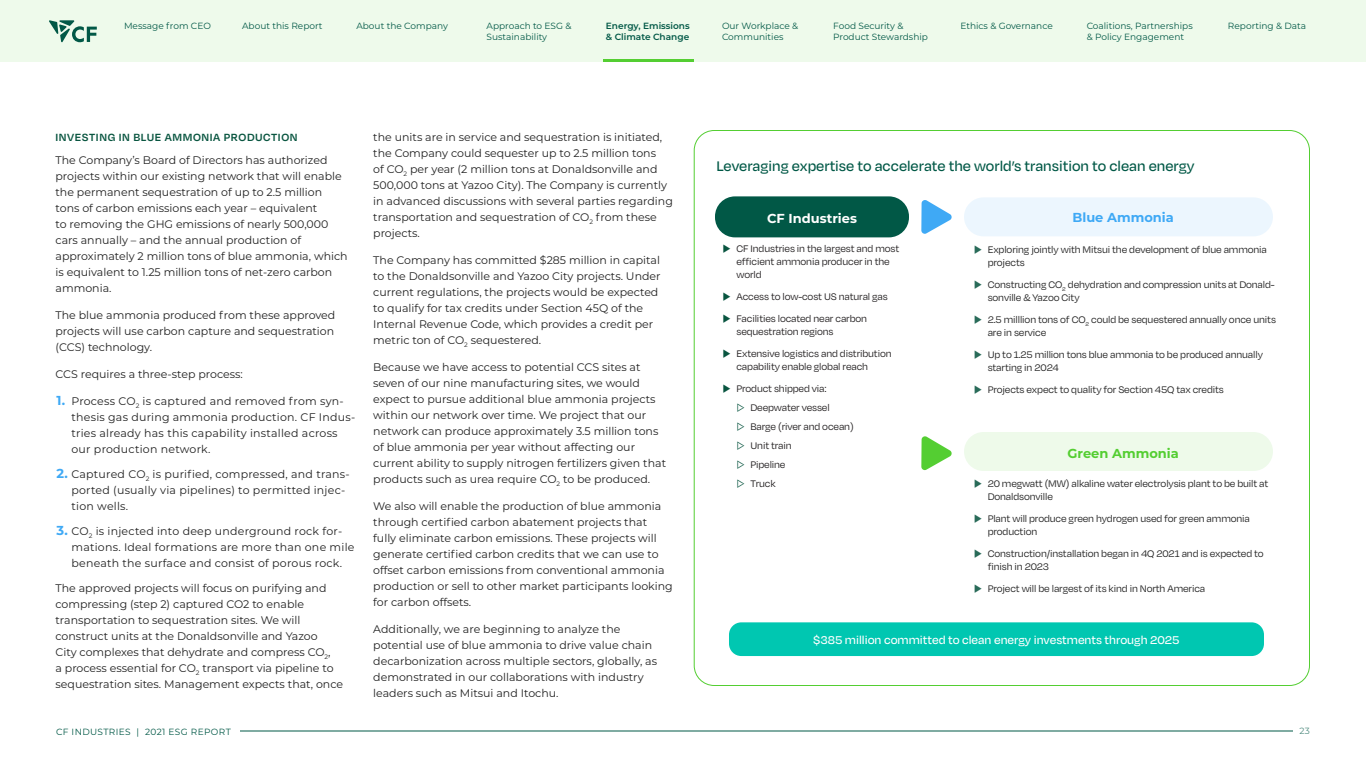
<style>
.page{position:relative;width:1366px;height:768px;background:#fff}
.page>*{position:absolute;margin:0;border:0;box-sizing:border-box;transform-origin:0 0}
.t1{font:500 16px "Degular";color:#015846}
.t2{font:500 13px "Degular";color:#fff}
.t3{font:700 13px "Montserrat";color:#fff}
.t4{font:700 13px "Montserrat";color:#54ce32}
.t5{font:700 13px "Montserrat";color:#3fa9f5}
.t6{font:600 12px "Degular";letter-spacing:.05em;color:#095540}
.t7{font:11px/16px "Montserrat";color:#212121}
.t8{font:11px/13px "Degular";letter-spacing:-.01em;color:#212121}
.t9{font:11px/16px "Montserrat";letter-spacing:.02em;color:#212121}
.t10{font:11px/19px "Degular";letter-spacing:-.01em;color:#221f20}
.t11{font:9px/10.8px "Montserrat";color:#015846}
.t12{font:600 9px/10.8px "Montserrat";color:#015846}
.t13{font:9px "Montserrat";letter-spacing:.04em;color:#015846}
.s1{font-weight:700;font-size:13px;color:#3fa9f5}
.s2{color:#095540}
.s3{color:#296b59}
</style>
<div class="page">
<div style="left:715px;top:196px;width:194px;height:41px;background:#015846;border-radius:20px"></div>
<svg style="left:921px;top:436px;width:31px;height:34px"></svg>
<svg style="left:921px;top:200px;width:31px;height:34px"></svg>
<div style="left:964px;top:197px;width:309px;height:39px;background:#ecf6fe;border-radius:20px"></div>
<div style="left:964px;top:432px;width:309px;height:39px;background:#eefaea;border-radius:20px"></div>
<div style="left:729px;top:622px;width:535px;height:34px;background:#00c7b1;border-radius:12px"></div>
<div style="left:0;top:0;width:1366px;height:62px;background:#eefaeb"></div>
<hr style="left:240px;top:731px;width:1053px;height:1px;background:#015846">
<hr style="left:603px;top:59px;width:91px;height:3px;background:#54ce32">
<svg style="left:49px;top:20px;width:48px;height:22px"></svg>
<p class="t11" style="left:124px;top:20px;width:88px">Message from CEO</p>
<p class="t11" style="left:242px;top:20px;width:82px">About this Report</p>
<p class="t11" style="left:356px;top:20px;width:93px">About the Company</p>
<p class="t12" style="left:606px;top:20px;width:85px">Energy, Emissions &amp; Climate Change</p>
<p class="t11" style="left:722px;top:20px;width:78px">Our Workplace &amp;<br>Communities</p>
<p class="t11" style="left:833px;top:20px;width:96px">Food Security &amp;<br>Product Stewardship</p>
<p class="t11" style="left:960px;top:20px;width:94px">Ethics &amp; Governance</p>
<p class="t11" style="left:1087px;top:20px;width:108px">Coalitions, Partnerships &amp; Policy Engagement</p>
<p class="t11" style="left:487px;top:20px;width:86px">Approach to ESG &amp;<br>Sustainability</p>
<p class="t11" style="left:1228px;top:20px;width:80px">Reporting &amp; Data</p>
<p class="t6" style="left:56px;top:129px;width:244px">INVESTING IN BLUE AMMONIA PRODUCTION</p>
<p class="t7" style="left:56px;top:151px;width:294px">The Company’s Board of Directors has authorized projects within our existing network that will enable the permanent sequestration of up to 2.5 million tons of carbon emissions each year – equivalent<br>to removing the GHG emissions of nearly 500,000 cars annually – and the annual production of approximately 2 million tons of blue ammonia, which is equivalent to 1.25 million tons of net-zero carbon ammonia.</p>
<p class="t7" style="left:56px;top:306px;width:281px;text-align:justify">The blue ammonia produced from these approved projects will use carbon capture and sequestration (CCS) technology.</p>
<p class="t7" style="left:56px;top:365px;width:189px">CCS requires a three-step process:</p>
<p class="t9" style="left:72px;top:392px;width:285px;text-indent:-15px"><span class="s1">1.</span> Process CO<sub>2</sub> is captured and removed from syn&shy;thesis gas during ammonia production. CF Indus&shy;tries already has this capability installed across our production network.</p>
<p class="t9" style="left:72px;top:465px;width:280px;text-indent:-15px"><span class="s1">2.</span> Captured CO<sub>2</sub> is purified, compressed, and trans&shy;ported (usually via pipelines) to permitted injec&shy;tion wells.</p>
<p class="t9" style="left:72px;top:522px;width:285px;text-indent:-15px"><span class="s1">3.</span> CO<sub>2</sub> is injected into deep underground rock for&shy;mations. Ideal formations are more than one mile beneath the surface and consist of porous rock.</p>
<p class="t7" style="left:56px;top:579px;width:289px">The approved projects will focus on purifying and compressing (step 2) captured CO2 to enable transportation to sequestration sites. We will construct units at the Donaldsonville and Yazoo<br>City complexes that dehydrate and compress CO<sub>2</sub>,<br>a process essential for CO<sub>2</sub> transport via pipeline to sequestration sites. Management expects that, once</p>
<p class="t7" style="left:373px;top:128px;width:301px">the units are in service and sequestration is initiated, the Company could sequester up to 2.5 million tons<br>of CO<sub>2</sub> per year (2 million tons at Donaldsonville and 500,000 tons at Yazoo City). The Company is currently in advanced discussions with several parties regarding transportation and sequestration of CO<sub>2</sub> from these projects.</p>
<p class="t7" style="left:373px;top:251px;width:289px">The Company has committed $285 million in capital to the Donaldsonville and Yazoo City projects. Under current regulations, the projects would be expected to qualify for tax credits under Section 45Q of the Internal Revenue Code, which provides a credit per metric ton of CO<sub>2</sub> sequestered.</p>
<p class="t7" style="left:373px;top:358px;width:294px">Because we have access to potential CCS sites at seven of our nine manufacturing sites, we would expect to pursue additional blue ammonia projects within our network over time. We project that our network can produce approximately 3.5 million tons of blue ammonia per year without affecting our current ability to supply nitrogen fertilizers given that products such as urea require CO<sub>2</sub> to be produced.</p>
<p class="t7" style="left:373px;top:497px;width:301px">We also will enable the production of blue ammonia through certified carbon abatement projects that fully eliminate carbon emissions. These projects will generate certified carbon credits that we can use to offset carbon emissions from conventional ammonia production or sell to other market participants looking for carbon offsets.</p>
<p class="t7" style="left:373px;top:620px;width:285px">Additionally, we are beginning to analyze the potential use of blue ammonia to drive value chain decarbonization across multiple sectors, globally, as demonstrated in our collaborations with industry leaders such as Mitsui and Itochu.</p>
<h1 class="t1" style="left:716px;top:156px;width:480px">Leveraging expertise to accelerate the world’s transition to clean energy</h1>
<p class="t3" style="left:767px;top:209px;width:91px">CF Industries</p>
<p class="t10" style="left:736px;top:241px;width:164px;line-height:13px;text-indent:-15px"><span class="s2">▶</span> CF Industries in the largest and most efficient ammonia producer in the world</p>
<p class="t10" style="left:721px;top:285px;width:168px;line-height:22px"><span class="s2">▶</span> Access to low-cost US natural gas <span class="s2">▶</span> Facilities located near carbon</p>
<p class="t10" style="left:721px;top:320px;width:172px;line-height:22px;text-indent:15px">sequestration regions<br><span class="s2">▶</span> Extensive logistics and distribution</p>
<p class="t10" style="left:721px;top:355px;width:148px;line-height:22px;text-indent:15px">capability enable global reach <span class="s2">▶</span> Product shipped via:</p>
<p class="t10" style="left:735px;top:397px;width:120px"><span class="s2">▷</span> Deepwater vessel<br><span class="s2">▷</span> Barge (river and ocean) <span class="s2">▷</span> Unit train<br><span class="s2">▷</span> Pipeline<br><span class="s2">▷</span> Truck</p>
<p class="t5" style="left:1072px;top:208px;width:103px">Blue Ammonia</p>
<p class="t8" style="left:988px;top:242px;width:281px;text-indent:-15px"><span class="s3">▶</span> Exploring jointly with Mitsui the development of blue ammonia projects</p>
<p class="t8" style="left:988px;top:277px;width:289px;text-indent:-15px"><span class="s3">▶</span> Constructing CO<sub>2</sub> dehydration and compression units at Donald&shy;sonville &amp; Yazoo City</p>
<p class="t8" style="left:988px;top:312px;width:290px;text-indent:-15px"><span class="s3">▶</span> 2.5 milllion tons of CO<sub>2</sub> could be sequestered annually once units are in service</p>
<p class="t8" style="left:988px;top:347px;width:277px;text-indent:-15px"><span class="s3">▶</span> Up to 1.25 million tons blue ammonia to be produced annually starting in 2024</p>
<p class="t8" style="left:973px;top:382px;width:253px"><span class="s3">▶</span> Projects expect to quality for Section 45Q tax credits</p>
<p class="t4" style="left:1068px;top:444px;width:113px">Green Ammonia</p>
<p class="t8" style="left:988px;top:477px;width:282px;text-indent:-15px"><span class="s3">▶</span> 20 megwatt (MW) alkaline water electrolysis plant to be built at<br>Donaldsonville</p>
<p class="t8" style="left:988px;top:512px;width:264px;text-indent:-15px"><span class="s3">▶</span> Plant will produce green hydrogen used for green ammonia production</p>
<p class="t8" style="left:988px;top:547px;width:278px;text-indent:-15px"><span class="s3">▶</span> Construction/installation began in 4Q 2021 and is expected to finish in 2023</p>
<p class="t8" style="left:973px;top:582px;width:234px"><span class="s3">▶</span> Project will be largest of its kind in North America</p>
<p class="t2" style="left:813px;top:632px;width:368px">$385 million committed to clean energy investments through 2025</p>
<p class="t13" style="left:56px;top:725px;width:176px">CF INDUSTRIES | 2021 ESG REPORT</p>
<p class="t11" style="left:1299px;top:725px;width:12px">23</p>
</div>
